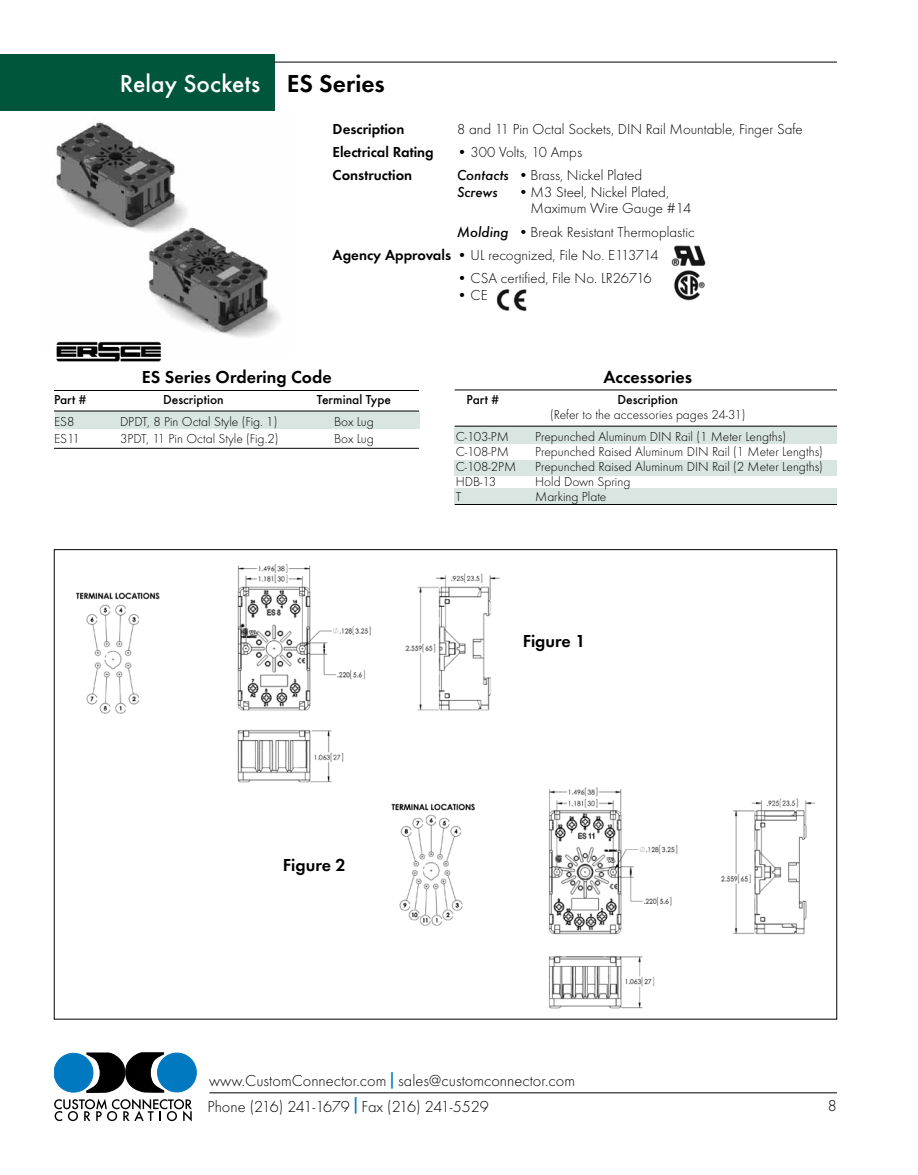
<style>
.page{position:relative;width:918px;height:1175px;background:#fff}
.page>*{position:absolute;margin:0;border:0;box-sizing:border-box;transform-origin:0 0}
.t1{font:500 25.5px "Futura T";color:#fff}
.t2{font:600 25.5px "Futura T";color:#000}
.t3{font:600 18px "Futura T";color:#000}
.t4{font:300 16.5px "Futura T";color:#000}
.t5{font:300 16.5px "Futura T";letter-spacing:-.02em;color:#000}
.t6{font:300 15px/16.5px "Futura T";color:#000}
.t7{font:600 15px "Futura T";color:#000}
.t8{font:300 13.5px "Futura T";color:#000}
.t9{font:500 13.5px "Futura T";color:#000}
.s1{font-weight:500;font-style:italic}
.s2{font-weight:600}
.s3{font-family:"Helvetica Neue";font-weight:700;color:#0079c1}
</style>
<div class="page">
<img style="left:75px;top:564px;width:741px;height:445px">
<img style="left:56px;top:122px;width:224px;height:216px">
<div style="left:455px;top:489px;width:382px;height:15px;background:#d9e5e0"></div>
<div style="left:455px;top:460px;width:382px;height:15px;background:#d9e5e0"></div>
<div style="left:455px;top:426px;width:382px;height:18px;background:#d9e5e0"></div>
<div style="left:55px;top:411px;width:365px;height:18px;background:#d9e5e0"></div>
<div style="left:0;top:54px;width:274px;height:56px;background:#00553d"></div>
<hr style="left:54px;top:390px;width:365px;height:1px;background:#000">
<hr style="left:54px;top:411px;width:365px;height:1px;background:#000">
<hr style="left:54px;top:448px;width:365px;height:1px;background:#000">
<hr style="left:455px;top:390px;width:382px;height:1px;background:#000">
<hr style="left:455px;top:426px;width:382px;height:1px;background:#000">
<hr style="left:455px;top:504px;width:382px;height:1px;background:#000">
<hr style="left:274px;top:62px;width:563px;height:1px;background:#000">
<img style="left:671px;top:245px;width:35px;height:21px">
<img style="left:674px;top:270px;width:31px;height:31px">
<hr style="left:209px;top:1092px;width:628px;height:1px;background:#000">
<div style="left:54px;top:1053px;width:39px;height:39px;background:#0079c1;border-radius:50%"></div>
<div style="left:54px;top:1053px;width:39px;height:39px;border:1px solid #0079c1;border-radius:50%"></div>
<div style="left:158px;top:1053px;width:38px;height:38px;background:#0079c1;border-radius:50%"></div>
<div style="left:157px;top:1053px;width:39px;height:39px;border:1px solid #0079c1;border-radius:50%"></div>
<svg style="left:87px;top:1052px;width:77px;height:40px"></svg>
<svg style="left:54px;top:1099px;width:138px;height:22px"></svg>
<img style="left:56px;top:341px;width:105px;height:20px">
<img style="left:496px;top:289px;width:31px;height:22px">
<h1 class="t1" style="left:120px;top:68px;width:142px">Relay Sockets</h1>
<h1 class="t2" style="left:287px;top:68px;width:100px">ES Series</h1>
<p class="t7" style="left:333px;top:120px;width:73px">Description</p>
<p class="t6" style="left:457px;top:121px;width:347px">8 and 11 Pin Octal Sockets, DIN Rail Mountable, Finger Safe</p>
<p class="t7" style="left:333px;top:143px;width:103px">Electrical Rating</p>
<p class="t6" style="left:457px;top:144px;width:127px">• 300 Volts, 10 Amps</p>
<p class="t7" style="left:333px;top:166px;width:81px">Construction</p>
<p class="t6" style="left:457px;top:167px;width:187px"><span class="s1">Contacts</span> •Brass, Nickel Plated<br><span class="s1">Screws</span></p>
<p class="t6" style="left:531px;top:184px;width:162px;text-indent:-12px">•M3 Steel, Nickel Plated,<br>Maximum Wire Gauge #14</p>
<p class="t6" style="left:333px;top:220px;width:364px;line-height:23.2px;text-indent:124px"><span class="s1">Molding</span> •Break Resistant Thermoplastic<br><span class="s2">Agency Approvals</span> • UL recognized, File No. E113714</p>
<p class="t6" style="left:457px;top:270px;width:196px">• CSA certified, File No. LR26716</p>
<p class="t6" style="left:457px;top:286px;width:32px">• CE</p>
<h2 class="t3" style="left:142px;top:366px;width:191px">ES Series Ordering Code</h2>
<p class="t9" style="left:54px;top:392px;width:34px">Part #</p>
<p class="t9" style="left:163px;top:392px;width:62px">Description</p>
<p class="t9" style="left:317px;top:392px;width:76px">Terminal Type</p>
<p class="t8" style="left:54px;top:414px;width:22px">ES8</p>
<p class="t8" style="left:120px;top:414px;width:159px">DPDT, 8 Pin Octal Style (Fig. 1)</p>
<p class="t8" style="left:334px;top:414px;width:41px">Box Lug</p>
<p class="t8" style="left:54px;top:430px;width:27px">ES11</p>
<p class="t8" style="left:120px;top:430px;width:160px">3PDT, 11 Pin Octal Style (Fig.2)</p>
<p class="t8" style="left:334px;top:430px;width:41px">Box Lug</p>
<h2 class="t3" style="left:604px;top:366px;width:90px">Accessories</h2>
<p class="t9" style="left:467px;top:392px;width:34px">Part #</p>
<p class="t9" style="left:617px;top:392px;width:62px">Description</p>
<p class="t8" style="left:550px;top:407px;width:197px">(Refer to the accessories pages 24-31)</p>
<p class="t8" style="left:456px;top:429px;width:55px">C-103-PM</p>
<p class="t8" style="left:535px;top:429px;width:252px">Prepunched Aluminum DIN Rail (1 Meter Lengths)</p>
<p class="t8" style="left:456px;top:444px;width:55px">C-108-PM</p>
<p class="t8" style="left:535px;top:444px;width:289px">Prepunched Raised Aluminum DIN Rail (1 Meter Lengths)</p>
<p class="t8" style="left:456px;top:459px;width:62px">C-108-2PM</p>
<p class="t8" style="left:535px;top:459px;width:289px">Prepunched Raised Aluminum DIN Rail (2 Meter Lengths)</p>
<p class="t8" style="left:456px;top:474px;width:42px">HDB-13</p>
<p class="t8" style="left:535px;top:474px;width:97px">Hold Down Spring</p>
<p class="t8" style="left:456px;top:488px;width:7px">T</p>
<p class="t8" style="left:535px;top:488px;width:73px">Marking Plate</p>
<h2 class="t3" style="left:523px;top:630px;width:64px">Figure 1</h2>
<h2 class="t3" style="left:283px;top:854px;width:64px">Figure 2</h2>
<p class="t4" style="left:209px;top:1071px;width:367px">www.CustomConnector.com <span class="s3">|</span> sales@customconnector.com</p>
<p class="t5" style="left:207px;top:1096px;width:283px">Phone (216) 241-1679 <span class="s3">|</span> Fax (216) 241-5529</p>
<p class="t4" style="left:828px;top:1096px;width:11px">8</p>
</div>
